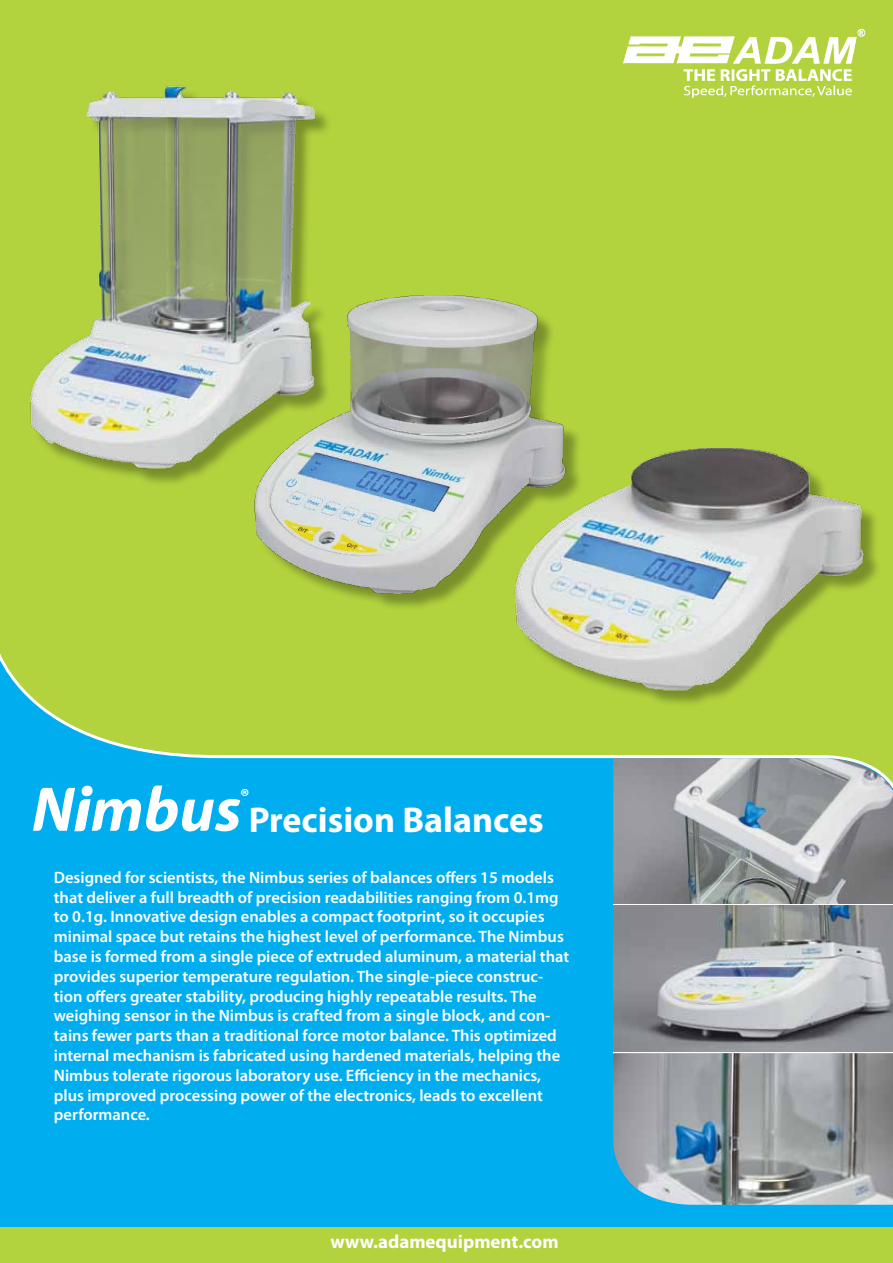
<style>
.page{position:relative;width:893px;height:1263px;background:#b2d33e}
.page>*{position:absolute;margin:0;border:0;box-sizing:border-box;transform-origin:0 0}
.t1{font:700 36px "Myriad Pro";color:#fff}
.t2{font:700 20.55px "Myriad Pro";color:#fff}
.t3{font:700 18.9px "Myriad Pro";color:#fff}
.t4{font:600 16.5px/19.8px "Myriad Pro";color:#fff}
</style>
<div class="page">
<svg style="left:0;top:654px;width:893px;height:570px"></svg>
<img style="left:721px;top:69px;width:121px;height:12px">
<img style="left:613px;top:758px;width:280px;height:447px">
<hr style="left:613px;top:904px;width:280px;height:2px;background:#fff">
<hr style="left:613px;top:1052px;width:280px;height:2px;background:#fff">
<img style="left:623px;top:29px;width:242px;height:34px">
<div style="left:33px;top:89px;width:299px;height:397px;background:#000;opacity:.32"></div>
<img style="left:30px;top:86px;width:289px;height:393px">
<img style="left:248px;top:286px;width:324px;height:318px">
<div style="left:518px;top:450px;width:364px;height:258px;background:#000;opacity:.32"></div>
<img style="left:496px;top:435px;width:374px;height:267px">
<svg style="left:33px;top:785px;width:207px;height:47px;background:#6ed0f5"></svg>
<p class="t2" style="left:240px;top:783px;width:11px">®</p>
<h1 class="t1" style="left:249px;top:796px;width:297px">Precision Balances</h1>
<p class="t4" style="left:54px;top:867px;width:517px">Designed for scientists, the Nimbus series of balances offers 15 models that deliver a full breadth of precision readabilities ranging from 0.1mg to 0.1g. Innovative design enables a compact footprint, so it occupies minimal space but retains the highest level of performance. The Nimbus base is formed from a single piece of extruded aluminum, a material that provides superior temperature regulation. The single-piece construc&shy;tion offers greater stability, producing highly repeatable results. The weighing sensor in the Nimbus is crafted from a single block, and con&shy;tains fewer parts than a traditional force motor balance. This optimized internal mechanism is fabricated using hardened materials, helping the Nimbus tolerate rigorous laboratory use. Efficiency in the mechanics, plus improved processing power of the electronics, leads to excellent performance.</p>
<p class="t3" style="left:330px;top:1229px;width:230px">www.adamequipment.com</p>
</div>
